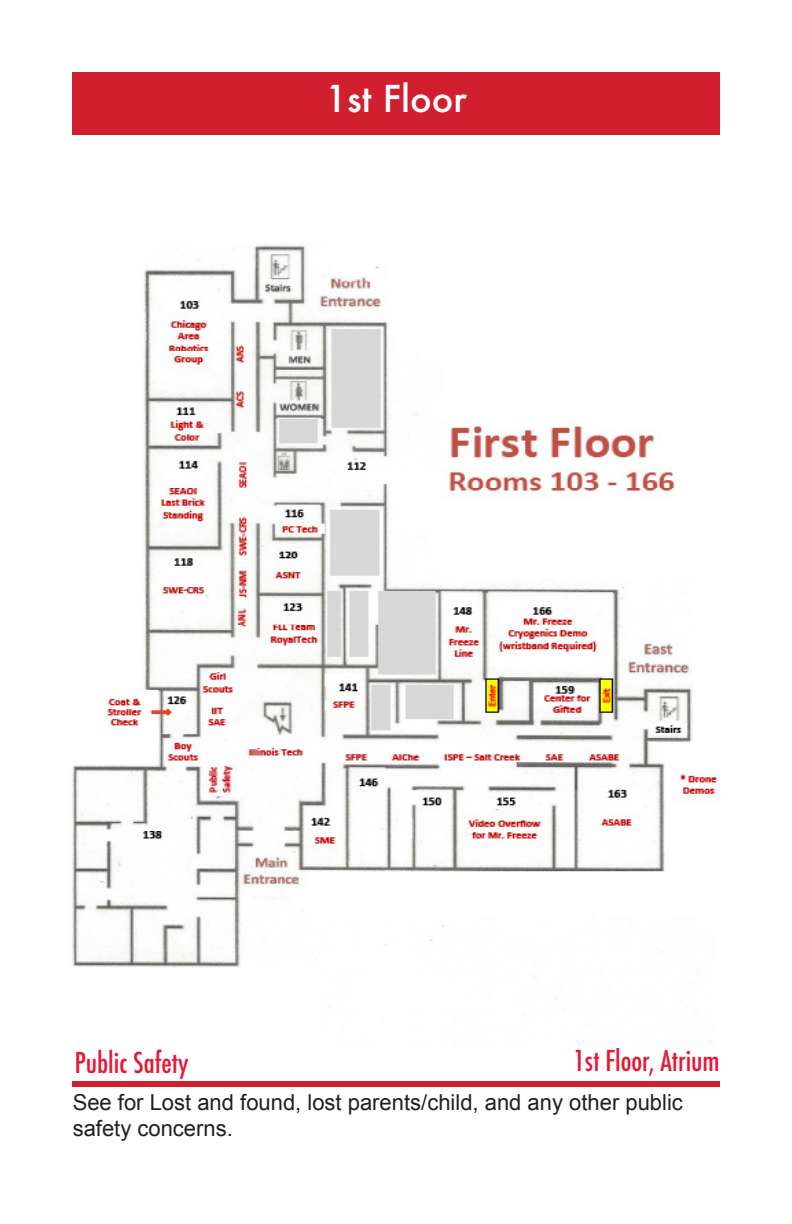
<style>
.page{position:relative;width:792px;height:1224px;background:#fff}
.page>*{position:absolute;margin:0;border:0;box-sizing:border-box;transform-origin:0 0}
.t1{font:500 36px "Futura";color:#fff}
.t2{font:500 condensed 28px "Futura";color:#e51836}
.t3{font:22px/26.4px "Arial";color:#231f20}
</style>
<div class="page">
<div style="left:72px;top:72px;width:648px;height:62px;background:#d0202f"></div>
<img style="left:72px;top:245px;width:646px;height:797px">
<div style="left:72px;top:1081px;width:648px;height:6px;background:#d0202f"></div>
<p class="t1" style="left:325px;top:74px;width:143px">1st Floor</p>
<p class="t2" style="left:573px;top:1043px;width:148px">1st Floor, Atrium</p>
<p class="t2" style="left:75px;top:1045px;width:115px">Public Safety</p>
<p class="t3" style="left:73px;top:1089px;width:612px">See for Lost and found, lost parents/child, and any other public safety concerns.</p>
</div>
